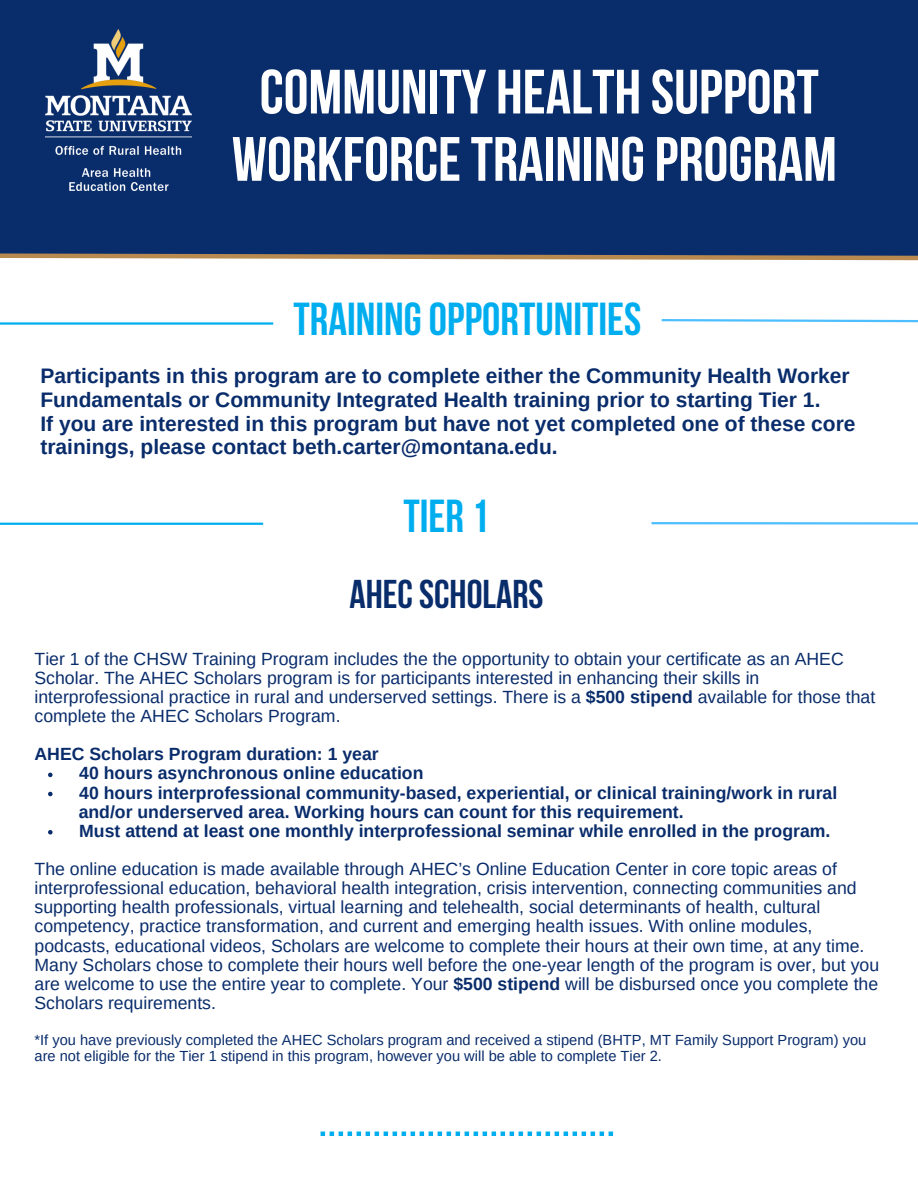
<style>
.page{position:relative;width:918px;height:1188px;background:#fff}
.page>*{position:absolute;margin:0;border:0;box-sizing:border-box;transform-origin:0 0}
.t1{font:700 62.4px/67.3px "Bebas Neue";color:#fff;text-align:center}
.t2{font:700 46.05px "Bebas Neue";color:#00aeef}
.t3{font:700 40.05px "Bebas Neue";color:#092c6b}
.t4{font:700 21px/23.7px "Arimo";color:#092c6b}
.t5{font:17.7px/19.2px "Arimo";color:#092c6b}
.t6{font:700 17.7px "Arimo";color:#092c6b}
.t7{font:14.7px/15.8px "Arimo";color:#092c6b}
.s1{font-weight:700}
</style>
<div class="page">
<div style="left:0;top:0;width:918px;height:256px;background:#092c6b"></div>
<img style="left:46px;top:29px;width:146px;height:161px">
<svg style="left:0;top:253px;width:918px;height:8px"></svg>
<hr style="left:0;top:322px;width:273px;height:3px;background:#00aeef">
<svg style="left:661px;top:319px;width:257px;height:4px"></svg>
<svg style="left:321px;top:1132px;width:292px;height:4px"></svg>
<svg style="left:48px;top:773px;width:5px;height:4px"></svg>
<svg style="left:48px;top:792px;width:5px;height:4px"></svg>
<svg style="left:48px;top:830px;width:5px;height:5px"></svg>
<hr style="left:0;top:523px;width:263px;height:2px;background:#00aeef">
<svg style="left:651px;top:522px;width:267px;height:3px"></svg>
<h1 class="t1" style="left:232px;top:64px;width:607px">COMMUNITY HEALTH SUPPORT<br>WORKFORCETRAININGPROGRAM</h1>
<h4 class="t2" style="left:294px;top:300px;width:349px">TRAININGOPPORTUNITIES</h4>
<h2 class="t4" style="left:40px;top:364px;width:817px">Participants in this program are to complete either the Community Health Worker Fundamentals or Community Integrated Health training prior to starting Tier 1.<br>If you are interested in this program but have not yet completed one of these core trainings, please contact beth.carter@montana.edu.</h2>
<h2 class="t2" style="left:403px;top:498px;width:87px">TIER 1</h2>
<h3 class="t3" style="left:349px;top:578px;width:195px">AHECSCHOLARS</h3>
<h6 class="t5" style="left:35px;top:649px;width:842px">Tier 1 of the CHSW Training Program includes the the opportunity to obtain your certificate as an AHEC Scholar. The AHEC Scholars program is for participants interested in enhancing their skills in interprofessional practice in rural and underserved settings. There is a <span class="s1">$500 stipend</span> available for those that complete the AHEC Scholars Program.</h6>
<h5 class="t6" style="left:35px;top:744px;width:346px">AHEC Scholars Program duration: 1 year</h5>
<p class="t6" style="left:79px;top:763px;width:346px">40 hours asynchronous online education</p>
<p class="t6" style="left:79px;top:782px;width:760px">40 hours interprofessional community-based, experiential, or clinical training/work in rural</p>
<h5 class="t6" style="left:79px;top:802px;width:607px">and/or underserved area. Working hours can count for this requirement.</h5>
<p class="t6" style="left:79px;top:821px;width:753px">Must attend at least one monthly interprofessional seminar while enrolled in the program.</p>
<h6 class="t5" style="left:35px;top:859px;width:846px">The online education is made available through AHEC’s Online Education Center in core topic areas of interprofessional education, behavioral health integration, crisis intervention, connecting communities and supporting health professionals, virtual learning and telehealth, social determinants of health, cultural competency, practice transformation, and current and emerging health issues. With online modules, podcasts, educational videos, Scholars are welcome to complete their hours at their own time, at any time.<br>Many Scholars chose to complete their hours well before the one-year length of the program is over, but you are welcome to use the entire year to complete. Your <span class="s1">$500 stipend</span> will be disbursed once you complete the Scholars requirements.</h6>
<p class="t7" style="left:35px;top:1032px;width:833px">*If you have previously completed the AHEC Scholars program and received a stipend (BHTP, MT Family Support Program) you are not eligible for the Tier 1 stipend in this program, however you will be able to complete Tier 2.</p>
</div>
